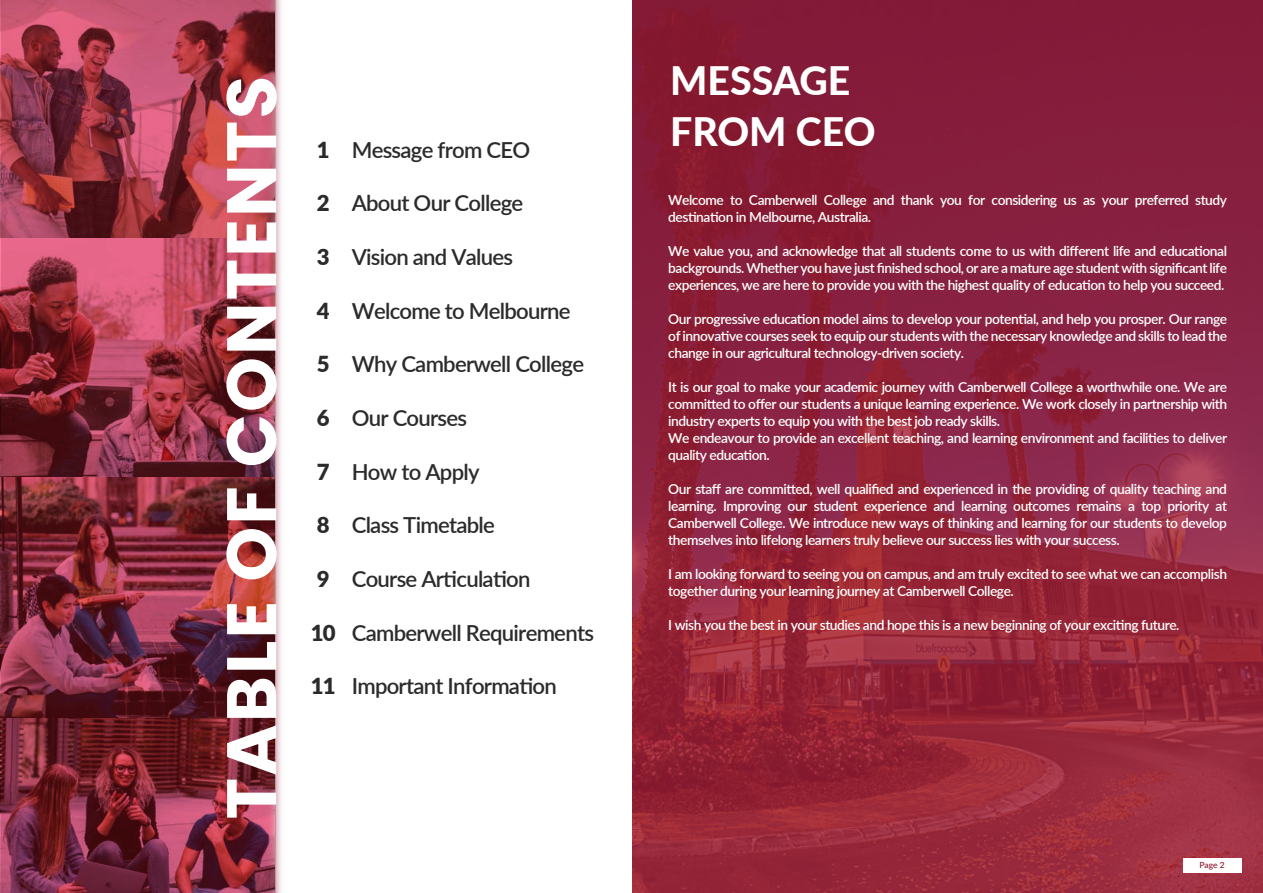
<style>
.page{position:relative;width:1263px;height:893px;background:#fff}
.page>*{position:absolute;margin:0;border:0;box-sizing:border-box;transform-origin:0 0}
.t1{font:700 70.05px "Poppins";letter-spacing:.03em;color:#fff}
.t2{font:800 39.3px/50.8px "Lato";color:#fff}
.t3{font:600 22.05px "Lato";letter-spacing:-.035em;color:#2b2b2b}
.t4{font:900 22.05px "Lato";color:#2b2b2b}
.t5{font:600 13.8px/17px "Lato";letter-spacing:-.035em;color:#fff}
.t6{font:600 8.4px "Lato";color:#942339}
</style>
<div class="page">
<img style="left:275px;top:0;width:6px;height:893px">
<img style="left:1px;top:0;width:274px;height:893px">
<svg style="left:632px;top:0;width:631px;height:893px;background:#8f233c"></svg>
<div style="left:1183px;top:858px;width:58px;height:15px;background:#fff"></div>
<h1 class="t1" style="left:211px;top:819px;width:745px;rotate:-90deg">TABLE OF CONTENTS</h1>
<h3 class="t4" style="left:317px;top:133px;width:14px">1</h3>
<h3 class="t4" style="left:317px;top:187px;width:14px">2</h3>
<h3 class="t4" style="left:317px;top:240px;width:14px">3</h3>
<h3 class="t4" style="left:317px;top:294px;width:14px">4</h3>
<h3 class="t4" style="left:317px;top:348px;width:14px">5</h3>
<h3 class="t4" style="left:317px;top:401px;width:14px">6</h3>
<h3 class="t4" style="left:317px;top:455px;width:14px">7</h3>
<h3 class="t4" style="left:317px;top:509px;width:14px">8</h3>
<h3 class="t4" style="left:317px;top:562px;width:14px">9</h3>
<h3 class="t4" style="left:311px;top:616px;width:26px">10</h3>
<h3 class="t4" style="left:311px;top:670px;width:26px">11</h3>
<h3 class="t3" style="left:352px;top:134px;width:180px">Message from CEO</h3>
<h3 class="t3" style="left:352px;top:187px;width:173px">About Our College</h3>
<h3 class="t3" style="left:352px;top:241px;width:163px">Vision and Values</h3>
<h3 class="t3" style="left:352px;top:295px;width:220px">Welcome to Melbourne</h3>
<h3 class="t3" style="left:352px;top:348px;width:234px">Why Camberwell College</h3>
<h3 class="t3" style="left:352px;top:402px;width:117px">Our Courses</h3>
<h3 class="t3" style="left:352px;top:456px;width:129px">How to Apply</h3>
<h3 class="t3" style="left:352px;top:509px;width:145px">Class Timetable</h3>
<h3 class="t3" style="left:352px;top:563px;width:180px">Course Articulation</h3>
<h3 class="t3" style="left:352px;top:617px;width:244px">Camberwell Requirements</h3>
<h3 class="t3" style="left:352px;top:670px;width:207px">Important Information</h3>
<h2 class="t2" style="left:670px;top:54px;width:207px">MESSAGE<br>FROM CEO</h2>
<p class="t5" style="left:668px;top:191px;width:560px">Welcome to Camberwell College and thank you for considering us as your preferred study destination in Melbourne, Australia.</p>
<p class="t5" style="left:668px;top:242px;width:560px;text-align:justify">We value you, and acknowledge that all students come to us with different life and educational backgrounds. Whether you have just finished school, or are a mature age student with significant life experiences, we are here to provide you with the highest quality of education to help you succeed.</p>
<p class="t5" style="left:668px;top:310px;width:560px;text-align:justify">Our progressive education model aims to develop your potential, and help you prosper. Our range of innovative courses seek to equip our students with the necessary knowledge and skills to lead the change in our agricultural technology-driven society.</p>
<p class="t5" style="left:668px;top:378px;width:560px">It is our goal to make your academic journey with Camberwell College a worthwhile one. We are committed to offer our students a unique learning experience. We work closely in partnership with industry experts to equip you with the best job ready skills.<br>We endeavour to provide an excellent teaching, and learning environment and facilities to deliver quality education.</p>
<p class="t5" style="left:668px;top:480px;width:560px;text-align:justify">Our staff are committed, well qualified and experienced in the providing of quality teaching and learning. Improving our student experience and learning outcomes remains a top priority at Camberwell College. We introduce new ways of thinking and learning for our students to develop themselves into lifelong learners truly believe our success lies with your success.</p>
<p class="t5" style="left:668px;top:565px;width:560px">I am looking forward to seeing you on campus, and am truly excited to see what we can accomplish together during your learning journey at Camberwell College.</p>
<p class="t5" style="left:668px;top:615px;width:513px">I wish you the best in your studies and hope this is a new beginning of your exciting future.</p>
<p class="t6" style="left:1199px;top:859px;width:27px">Page 2</p>
</div>
